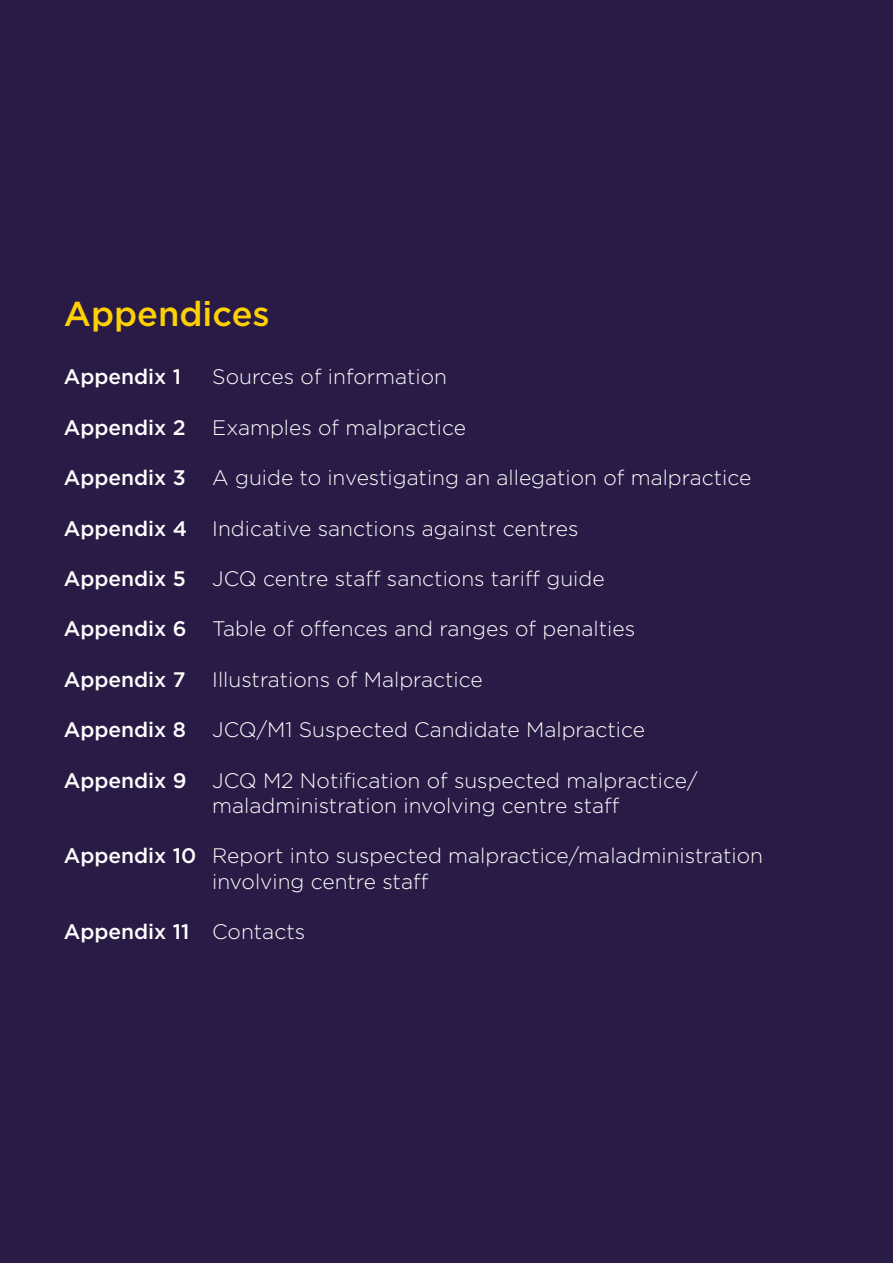
<style>
.page{position:relative;width:893px;height:1263px;background:#2a1b46}
.page>*{position:absolute;margin:0;border:0;box-sizing:border-box;transform-origin:0 0}
.Body_Copy{font:500 34.5px "Gotham";color:#fed105}
.Body_Copy-2{font:300 21px/25.2px "Gotham";color:#fff}
.Body_Copy-3{font:500 21px "Gotham";color:#fff}
.s1{font-weight:500}
.s2{font-weight:300}
</style>
<div class="page">
<p class="Body_Copy" style="left:64px;top:294px;width:207px">Appendices</p>
<p class="Body_Copy-3" style="left:64px;top:365px;width:119px">Appendix 1</p>
<p class="Body_Copy-2" style="left:212px;top:364px;width:236px">Sources of information</p>
<p class="Body_Copy-3" style="left:64px;top:415px;width:123px">Appendix 2</p>
<p class="Body_Copy-2" style="left:212px;top:414px;width:255px">Examples of malpractice</p>
<p class="Body_Copy-3" style="left:64px;top:466px;width:123px">Appendix 3</p>
<p class="Body_Copy-2" style="left:212px;top:465px;width:540px">A guide to investigating an allegation of malpractice</p>
<p class="Body_Copy-2" style="left:64px;top:515px;width:516px"><span class="s1">Appendix 4</span> Indicative sanctions against centres</p>
<p class="Body_Copy-3" style="left:64px;top:567px;width:124px">Appendix 5</p>
<p class="Body_Copy-2" style="left:212px;top:566px;width:394px">JCQ centre staff sanctions tariff guide</p>
<p class="Body_Copy-2" style="left:64px;top:616px;width:573px"><span class="s1">Appendix 6</span> Table of offences and ranges of penalties</p>
<p class="Body_Copy-3" style="left:64px;top:667px;width:123px">Appendix 7</p>
<p class="Body_Copy-2" style="left:212px;top:666px;width:272px">Illustrations of Malpractice</p>
<p class="Body_Copy-3" style="left:64px;top:718px;width:124px">Appendix 8</p>
<p class="Body_Copy-2" style="left:212px;top:717px;width:434px">JCQ/M1 Suspected Candidate Malpractice</p>
<p class="Body_Copy-2" style="left:212px;top:767px;width:487px;text-indent:-148px"><span class="s1">Appendix 9</span> JCQ M2 Notification of suspected malpractice/ maladministration involving centre staff</p>
<p class="Body_Copy-2" style="left:212px;top:843px;width:552px;text-indent:-148px"><span class="s1">Appendix 10</span> Report into suspected malpractice/maladministration involving centre staff</p>
<p class="Body_Copy-3" style="left:64px;top:919px;width:243px">Appendix 11 <span class="s2">Contacts</span></p>
</div>
